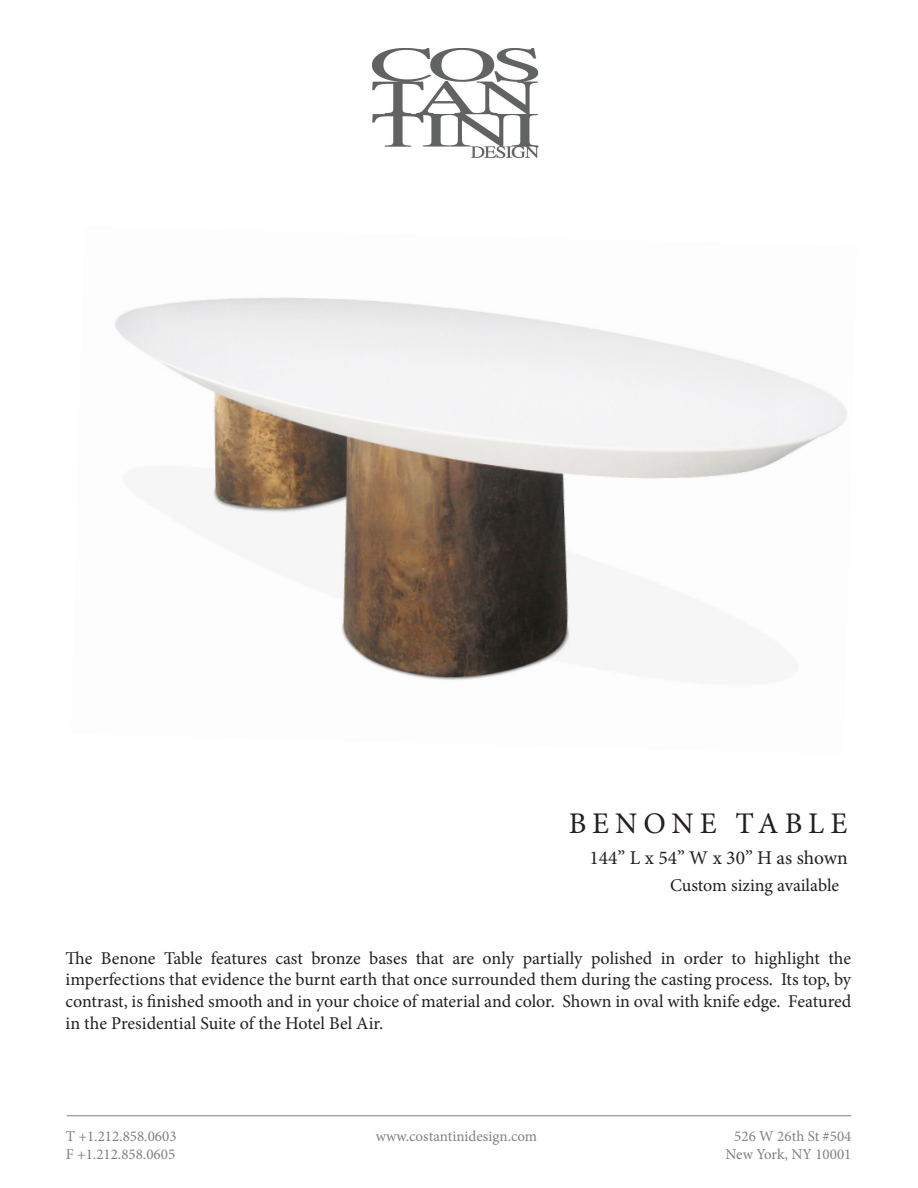
<style>
.page{position:relative;width:918px;height:1188px;background:#fff}
.page>*{position:absolute;margin:0;border:0;box-sizing:border-box;transform-origin:0 0}
.t1{font:30px "Minion Pro";letter-spacing:.195em;color:#231f20}
.t2{font:19.5px "Minion Pro";color:#231f20}
.t3{font:18px/21.6px "Minion Pro";letter-spacing:-.005em;color:#231f20;text-align:justify}
.t4{font:15px/18px "Minion Pro";color:#828081;text-align:center}
</style>
<div class="page">
<hr style="left:66px;top:1116px;width:785px;height:1px;background:#828081">
<img style="left:372px;top:49px;width:167px;height:109px">
<img style="left:115px;top:297px;width:732px;height:383px">
<p class="t1" style="left:569px;top:803px;width:280px">BENONE TABLE</p>
<p class="t2" style="left:589px;top:844px;width:260px">144” L x 54” W x 30” H as shown</p>
<p class="t3" style="left:670px;top:874px;width:171px">Custom sizing available</p>
<p class="t3" style="left:66px;top:947px;width:787px">The Benone Table features cast bronze bases that are only partially polished in order to highlight the imperfections that evidence the burnt earth that once surrounded them during the casting process. Its top, by contrast, is finished smooth and in your choice of material and color. Shown in oval with knife edge. Featured in the Presidential Suite of the Hotel Bel Air.</p>
<p class="t4" style="left:66px;top:1128px;width:112px;text-align:left">T +1.212.858.0603<br>F +1.212.858.0605</p>
<p class="t4" style="left:376px;top:1128px;width:163px">www.costantinidesign.com</p>
<p class="t4" style="left:726px;top:1128px;width:127px">526 W 26th St #504<br>New York, NY 10001</p>
</div>
